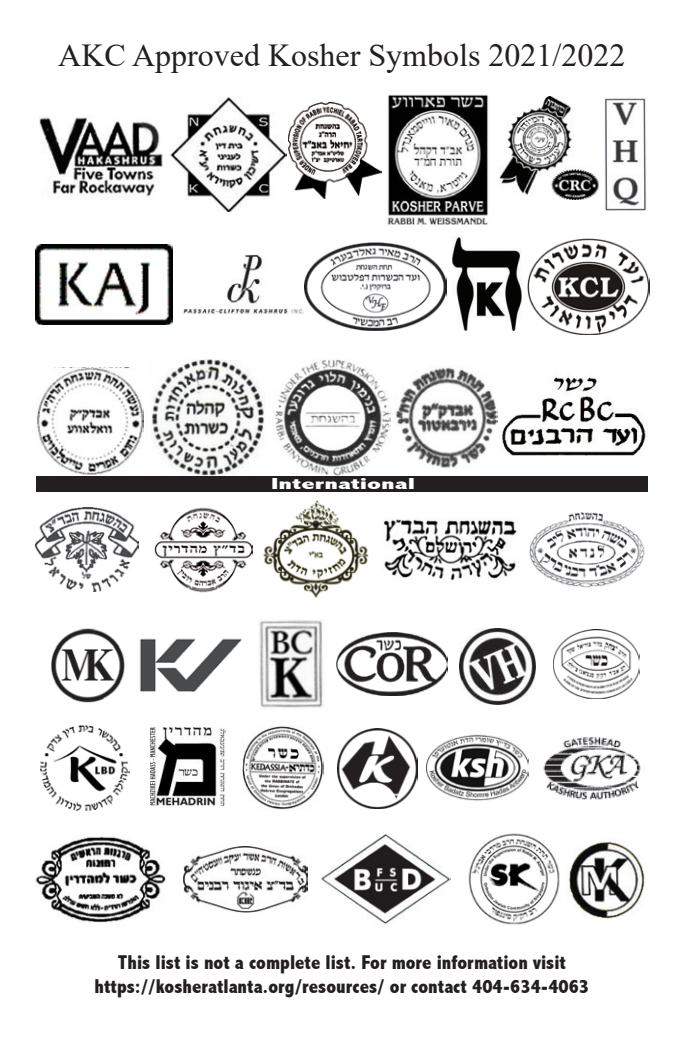
<style>
.page{position:relative;width:684px;height:1044px;background:#fff}
.page>*{position:absolute;margin:0;border:0;box-sizing:border-box;transform-origin:0 0}
.t1{font:32px "Times New Roman";color:#231f20}
.t2{font:800 condensed 20px/24px "Abadi";color:#231f20;text-align:center}
.t3{font:800 condensed 16px "Abadi";color:#fff;scale:1.78 1}
</style>
<div class="page">
<img style="left:383px;top:519px;width:134px;height:60px">
<img style="left:499px;top:97px;width:100px;height:102px">
<img style="left:171px;top:97px;width:116px;height:115px">
<img style="left:243px;top:726px;width:81px;height:84px">
<img style="left:36px;top:836px;width:130px;height:87px">
<img style="left:150px;top:728px;width:76px;height:78px">
<img style="left:36px;top:368px;width:107px;height:106px">
<img style="left:387px;top:94px;width:101px;height:131px">
<img style="left:321px;top:835px;width:130px;height:89px">
<img style="left:501px;top:377px;width:146px;height:79px">
<img style="left:151px;top:360px;width:113px;height:115px">
<img style="left:40px;top:726px;width:89px;height:85px">
<img style="left:604px;top:98px;width:43px;height:113px">
<div style="left:36px;top:476px;width:612px;height:16px;background:#231f20"></div>
<img style="left:259px;top:619px;width:64px;height:89px">
<img style="left:569px;top:840px;width:76px;height:79px">
<img style="left:395px;top:366px;width:102px;height:103px">
<img style="left:183px;top:847px;width:124px;height:65px">
<img style="left:337px;top:728px;width:81px;height:80px">
<img style="left:183px;top:255px;width:120px;height:59px">
<img style="left:40px;top:117px;width:123px;height:80px">
<img style="left:275px;top:359px;width:116px;height:116px">
<img style="left:36px;top:244px;width:136px;height:81px">
<img style="left:453px;top:238px;width:69px;height:93px">
<img style="left:288px;top:103px;width:94px;height:95px">
<img style="left:305px;top:243px;width:142px;height:88px">
<img style="left:529px;top:512px;width:116px;height:76px">
<img style="left:459px;top:628px;width:76px;height:77px">
<img style="left:543px;top:737px;width:98px;height:63px">
<img style="left:528px;top:239px;width:122px;height:96px">
<img style="left:427px;top:735px;width:102px;height:66px">
<img style="left:468px;top:833px;width:92px;height:92px">
<img style="left:36px;top:507px;width:102px;height:84px">
<img style="left:263px;top:501px;width:106px;height:97px">
<img style="left:51px;top:628px;width:74px;height:74px">
<img style="left:154px;top:507px;width:99px;height:86px">
<img style="left:139px;top:638px;width:103px;height:54px">
<img style="left:336px;top:632px;width:112px;height:64px">
<img style="left:554px;top:630px;width:86px;height:68px">
<p class="t1" style="left:58px;top:33px;width:569px">AKC Approved Kosher Symbols 2021/2022</p>
<p class="t3" style="left:271px;top:474px;width:82px">International</p>
<p class="t2" style="left:95px;top:950px;width:496px">This list is not a complete list. For more information visit https://kosheratlanta.org/resources/ or contact 404-634-4063</p>
</div>
